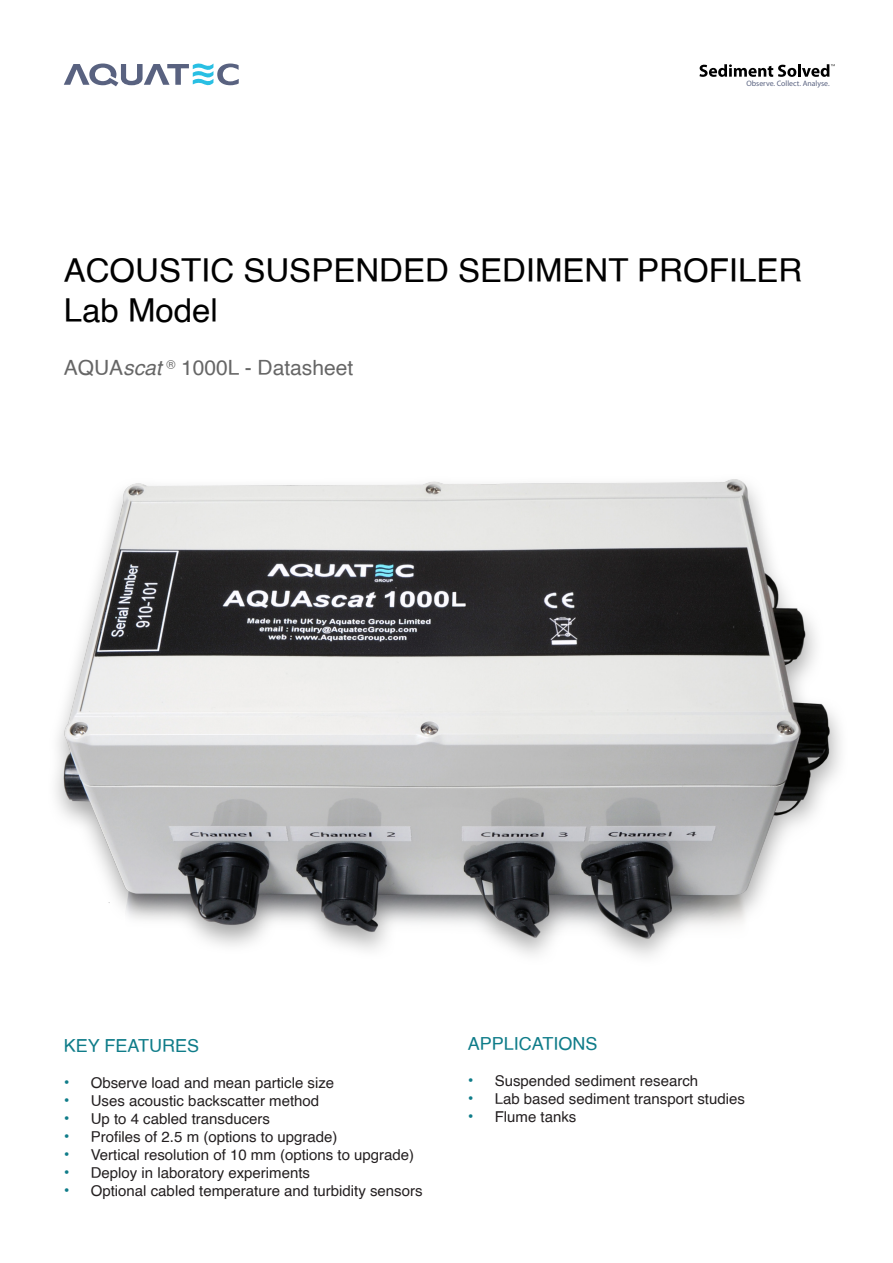
<style>
.page{position:relative;width:893px;height:1263px;background:#fff}
.page>*{position:absolute;margin:0;border:0;box-sizing:border-box;transform-origin:0 0}
.t1{font:33px "Helvetica";color:#000}
.t2{font:21px "Helvetica";color:#666}
.t3{font:18px "Helvetica";color:#0f7c89}
.t4{font:15px "Helvetica";color:#231f20}
.t5{font:7.8px "Myriad Pro";color:#596280}
.s1{font-style:italic}
.s2{font-size:16.5px;color:#0f7c89}
</style>
<div class="page">
<img style="left:55px;top:479px;width:786px;height:478px">
<svg style="left:64px;top:63px;width:175px;height:23px"></svg>
<svg style="left:699px;top:64px;width:136px;height:13px"></svg>
<p class="t5" style="left:746px;top:78px;width:85px">Observe. Collect. Analyse.</p>
<p class="t1" style="left:64px;top:245px;width:740px">ACOUSTIC SUSPENDED SEDIMENT PROFILER</p>
<p class="t1" style="left:64px;top:285px;width:156px">Lab Model</p>
<p class="t2" style="left:64px;top:351px;width:291px">AQUA<span class="s1">scat</span> <sup>®</sup> 1000L - Datasheet</p>
<p class="t3" style="left:64px;top:1032px;width:137px">KEY FEATURES</p>
<p class="t4" style="left:64px;top:1071px;width:272px"><span class="s2">•</span> Observe load and mean particle size</p>
<p class="t4" style="left:64px;top:1089px;width:257px"><span class="s2">•</span> Uses acoustic backscatter method</p>
<p class="t4" style="left:64px;top:1107px;width:208px"><span class="s2">•</span> Up to 4 cabled transducers</p>
<p class="t4" style="left:64px;top:1125px;width:275px"><span class="s2">•</span> Profiles of 2.5 m (options to upgrade)</p>
<p class="t4" style="left:64px;top:1143px;width:352px"><span class="s2">•</span> Vertical resolution of 10 mm (options to upgrade)</p>
<p class="t4" style="left:64px;top:1161px;width:248px"><span class="s2">•</span> Deploy in laboratory experiments</p>
<p class="t4" style="left:64px;top:1179px;width:360px"><span class="s2">•</span> Optional cabled temperature and turbidity sensors</p>
<p class="t3" style="left:468px;top:1030px;width:131px">APPLICATIONS</p>
<p class="t4" style="left:468px;top:1069px;width:232px"><span class="s2">•</span> Suspended sediment research</p>
<p class="t4" style="left:468px;top:1087px;width:279px"><span class="s2">•</span> Lab based sediment transport studies</p>
<p class="t4" style="left:468px;top:1105px;width:110px"><span class="s2">•</span> Flume tanks</p>
</div>
